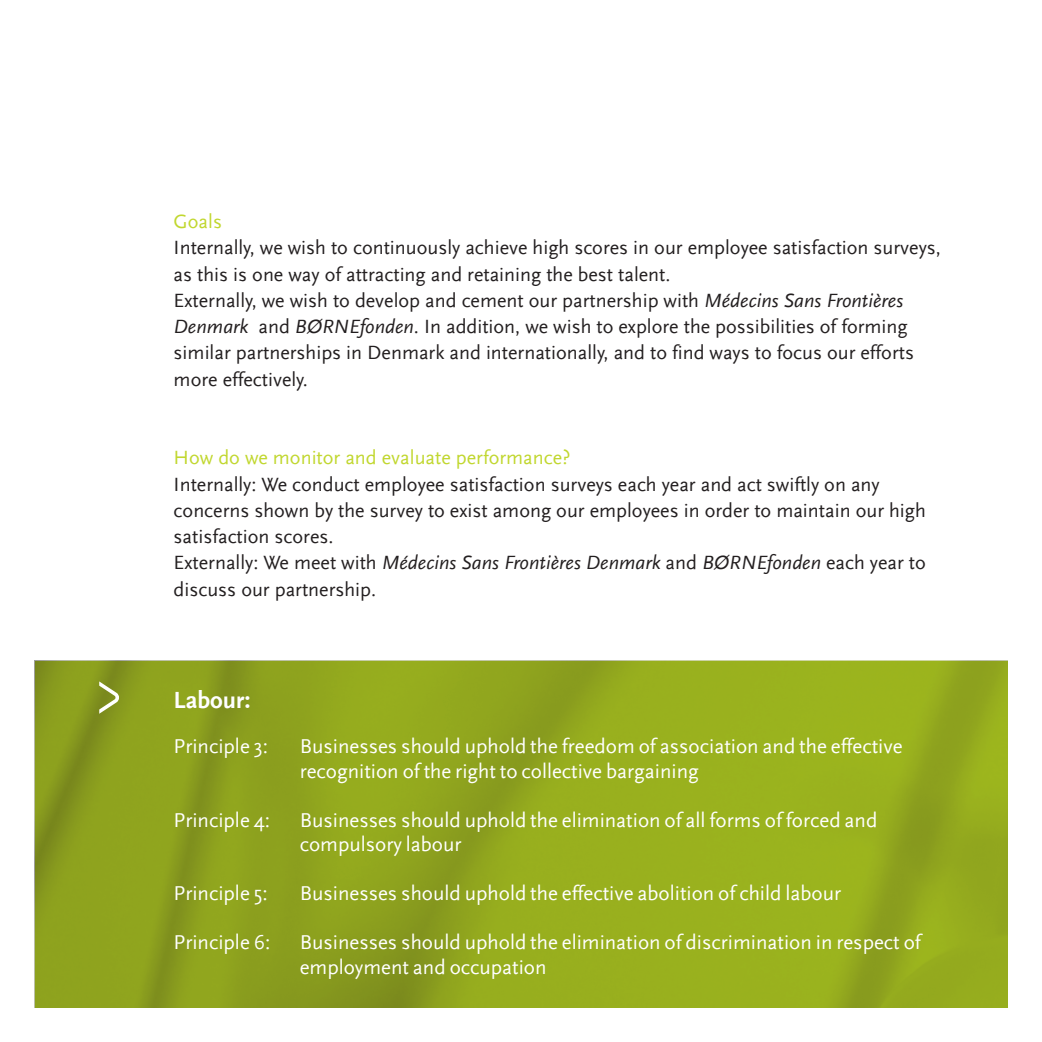
<style>
.page{position:relative;width:1042px;height:1042px;background:#fff}
.page>*{position:absolute;margin:0;border:0;box-sizing:border-box;transform-origin:0 0}
.Brødtekst_DK{font:700 24.5px "Scala Sans";color:#fff}
.Brødtekst_DK-2{font:21px/24.5px "Scala Sans";color:#fff}
.t1{font:20.12px/26.2px "Scala Sans";color:#231f20}
.t2{font:20.12px "Scala Sans";color:#c1d72f}
.s1{font-style:italic}
</style>
<div class="page">
<img style="left:35px;top:661px;width:972px;height:346px">
<svg style="left:99px;top:681px;width:20px;height:33px"></svg>
<p class="t2" style="left:174px;top:211px;width:50px">Goals</p>
<p class="t1" style="left:174px;top:235px;width:769px">Internally, we wish to continuously achieve high scores in our employee satisfaction surveys, as this is one way of attracting and retaining the best talent.</p>
<p class="t1" style="left:174px;top:288px;width:742px">Externally, we wish to develop and cement our partnership with <span class="s1">Médecins Sans Frontières Denmark</span> and <span class="s1">BØRNEfonden</span>. In addition, we wish to explore the possibilities of forming similar partnerships in Denmark and internationally, and to find ways to focus our efforts more effectively.</p>
<p class="t2" style="left:174px;top:447px;width:398px">How do we monitor and evaluate performance?</p>
<p class="t1" style="left:174px;top:471px;width:754px">Internally: We conduct employee satisfaction surveys each year and act swiftly on any concerns shown by the survey to exist among our employees in order to maintain our high satisfaction scores.</p>
<p class="t1" style="left:174px;top:550px;width:754px">Externally: We meet with <span class="s1">Médecins Sans Frontières Denmark</span> and <span class="s1">BØRNEfonden</span> each year to discuss our partnership.</p>
<p class="Brødtekst_DK" style="left:174px;top:686px;width:78px">Labour:</p>
<p class="Brødtekst_DK-2" style="left:174px;top:735px;width:96px">Principle 3:</p>
<p class="Brødtekst_DK-2" style="left:300px;top:735px;width:604px">Businesses should uphold the freedom of association and the effective recognition of the right to collective bargaining</p>
<p class="Brødtekst_DK-2" style="left:174px;top:808px;width:98px">Principle 4:</p>
<p class="Brødtekst_DK-2" style="left:300px;top:808px;width:579px">Businesses should uphold the elimination of all forms of forced and compulsory labour</p>
<p class="Brødtekst_DK-2" style="left:174px;top:882px;width:96px">Principle 5:</p>
<p class="Brødtekst_DK-2" style="left:300px;top:882px;width:543px">Businesses should uphold the effective abolition of child labour</p>
<p class="Brødtekst_DK-2" style="left:174px;top:931px;width:98px">Principle 6:</p>
<p class="Brødtekst_DK-2" style="left:300px;top:931px;width:622px">Businesses should uphold the elimination of discrimination in respect of employment and occupation</p>
</div>
